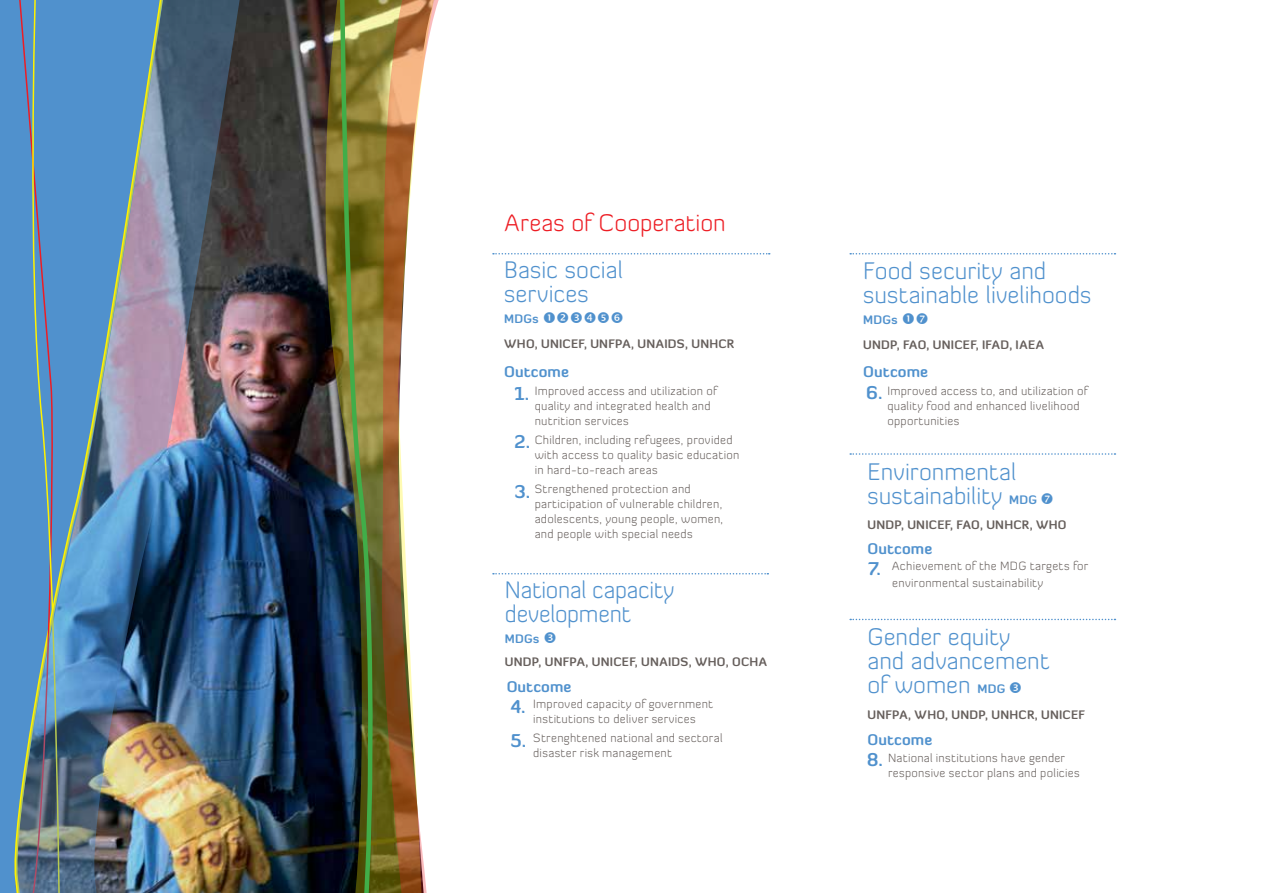
<style>
.page{position:relative;width:1263px;height:893px;background:#fff}
.page>*{position:absolute;margin:0;border:0;box-sizing:border-box;transform-origin:0 0}
.t1{font:300 24px/24px "Diavlo";color:#5091cd}
.t2{font:300 24px "Diavlo";color:#ed1d24}
.t3{font:700 18px/33.8px "Diavlo";color:#5091cd}
.t4{font:700 15px "Diavlo";letter-spacing:.01em;color:#5091cd}
.t5{font:300 12px/15px "Diavlo";letter-spacing:.02em;color:#665f5c}
.t6{font:700 12px "Diavlo";letter-spacing:.02em;color:#665f5c}
.t7{font:700 12px "Diavlo";letter-spacing:.02em;color:#5091cd}
.s1{font-weight:700;font-size:12px}
</style>
<div class="page">
<div style="left:0;top:0;width:249px;height:893px;background:#5091cd"></div>
<img style="left:242px;top:0;width:82px;height:893px">
<img style="left:324px;top:0;width:13px;height:893px">
<svg style="left:381px;top:0;width:58px;height:893px"></svg>
<img style="left:14px;top:0;width:228px;height:893px">
<img style="left:337px;top:0;width:44px;height:893px">
<svg style="left:850px;top:453px;width:265px;height:2px"></svg>
<svg style="left:850px;top:619px;width:265px;height:1px"></svg>
<svg style="left:850px;top:253px;width:265px;height:1px"></svg>
<svg style="left:493px;top:253px;width:277px;height:1px"></svg>
<svg style="left:493px;top:573px;width:275px;height:1px"></svg>
<h1 class="t2" style="left:505px;top:207px;width:222px">Areas of Cooperation</h1>
<h1 class="t1" style="left:504px;top:258px;width:120px">Basic social services</h1>
<p class="t7" style="left:504px;top:311px;width:36px">MDGs</p>
<p class="t6" style="left:504px;top:336px;width:232px">WHO, UNICEF, UNFPA, UNAIDS, UNHCR</p>
<p class="t4" style="left:504px;top:362px;width:66px">Outcome</p>
<p class="t5" style="left:535px;top:383px;width:184px">Improved access and utilization of quality and integrated health and nutrition services</p>
<p class="t5" style="left:535px;top:432px;width:206px">Children, including refugees, provided with access to quality basic education in hard-to-reach areas</p>
<p class="t5" style="left:535px;top:481px;width:190px">Strengthened protection and participation of vulnerable children, adolescents, young people, women, and people with special needs</p>
<h2 class="t3" style="left:514px;top:376px;width:16px">1.</h2>
<h2 class="t3" style="left:514px;top:425px;width:17px">2.</h2>
<h2 class="t3" style="left:514px;top:474px;width:17px">3.</h2>
<h1 class="t1" style="left:505px;top:578px;width:171px">National capacity development</h1>
<p class="t7" style="left:505px;top:631px;width:36px">MDGs</p>
<p class="t6" style="left:505px;top:654px;width:264px">UNDP, UNFPA, UNICEF, UNAIDS, WHO, OCHA</p>
<p class="t4" style="left:507px;top:677px;width:66px">Outcome</p>
<h2 class="t3" style="left:511px;top:690px;width:17px">4.<br>5.</h2>
<p class="t5" style="left:533px;top:696px;width:181px">Improved capacity of government institutions to deliver services</p>
<p class="t5" style="left:533px;top:730px;width:191px">Strenghtened national and sectoral disaster risk management</p>
<h1 class="t1" style="left:863px;top:259px;width:230px">Food security and sustainable livelihoods</h1>
<p class="t7" style="left:863px;top:312px;width:36px">MDGs</p>
<p class="t6" style="left:863px;top:337px;width:182px">UNDP, FAO, UNICEF, IFAD, IAEA</p>
<p class="t4" style="left:863px;top:362px;width:66px">Outcome</p>
<p class="t5" style="left:887px;top:383px;width:202px">Improved access to, and utilization of quality food and enhanced livelihood opportunities</p>
<h2 class="t3" style="left:866px;top:375px;width:18px">6.</h2>
<h1 class="t1" style="left:867px;top:459px;width:171px">Environmental sustainability <span class="s1">MDG</span></h1>
<p class="t6" style="left:867px;top:517px;width:201px">UNDP, UNICEF, FAO, UNHCR, WHO</p>
<p class="t4" style="left:867px;top:539px;width:66px">Outcome</p>
<h2 class="t3" style="left:868px;top:551px;width:14px">7.</h2>
<p class="t5" style="left:892px;top:558px;width:197px;line-height:16.5px">Achievement of the MDG targets for environmental sustainability</p>
<h1 class="t1" style="left:867px;top:624px;width:183px">Gender equity and advancement of women <span class="s1">MDG</span></h1>
<p class="t6" style="left:867px;top:707px;width:219px">UNFPA, WHO, UNDP, UNHCR, UNICEF</p>
<p class="t4" style="left:867px;top:730px;width:66px">Outcome</p>
<p class="t5" style="left:888px;top:750px;width:193px">National institutions have gender responsive sector plans and policies</p>
<h2 class="t3" style="left:867px;top:743px;width:18px">8.</h2>
</div>
